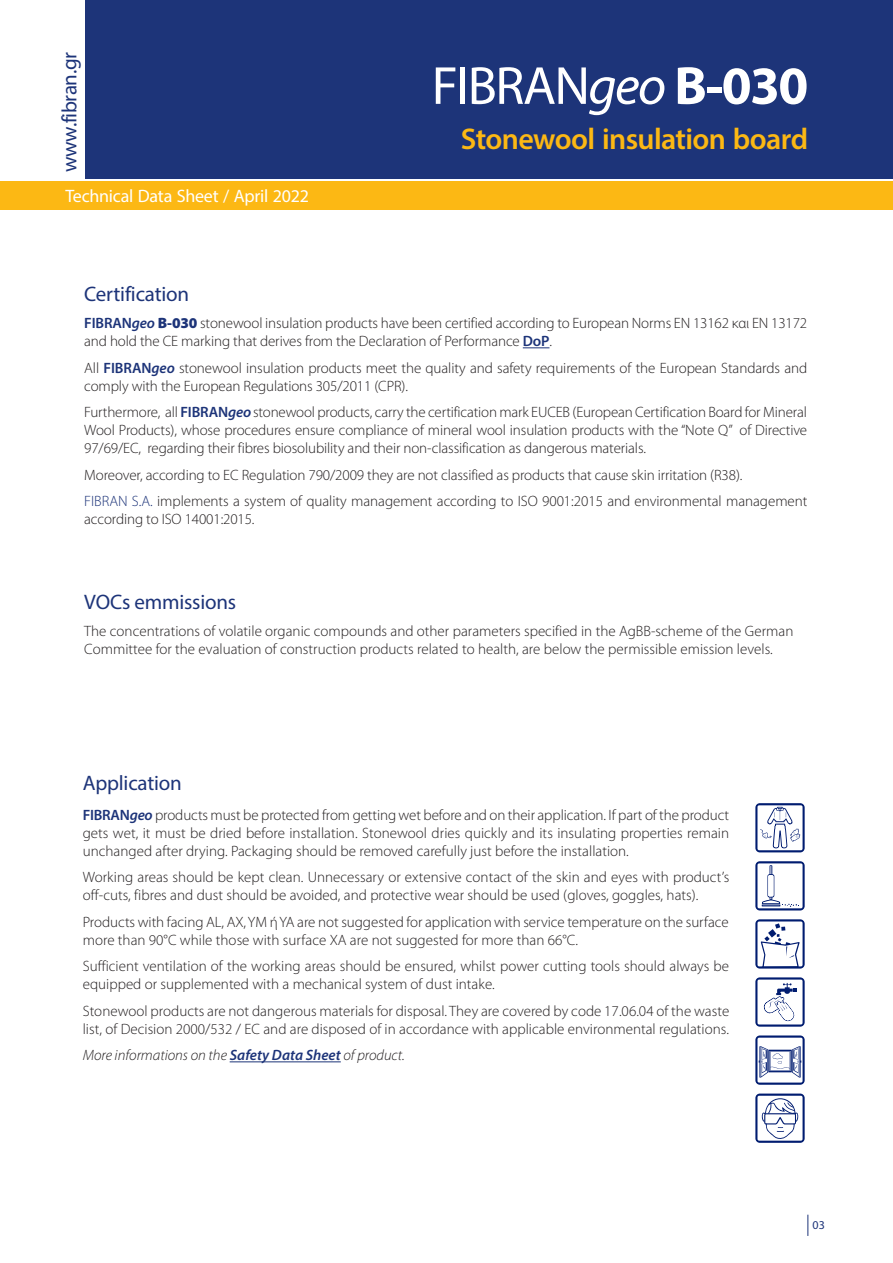
<style>
.page{position:relative;width:893px;height:1263px;background:#fff}
.page>*{position:absolute;margin:0;border:0;box-sizing:border-box;transform-origin:0 0}
.t1{font:54px "Myriad Pro";letter-spacing:-.03em;color:#fff}
.Privzeto{font:600 30px "Myriad Pro";letter-spacing:-.02em;color:#fcb814}
.Privzeto-2{font:21px "Myriad Pro";letter-spacing:-.01em;color:#1d3479}
.Privzeto-3{font:18px "Myriad Pro";letter-spacing:-.015em;color:#fff}
.t2{font:300 15px/18px "Myriad Pro";color:#231f20}
.t3{font:italic 300 15px "Myriad Pro";color:#231f20}
.t4{font:12px "Myriad Pro";color:#1d3479}
.s1{font-style:italic}
.s2{font-weight:700}
.s3{font-weight:600;color:#1d3479}
.s4{font-weight:600;font-style:italic;color:#1d3479}
.s5{font-weight:900;color:#1d3479}
.s6{color:#1d3479}
</style>
<div class="page">
<div style="left:85px;top:0;width:808px;height:179px;background:#1d3479"></div>
<div style="left:0;top:182px;width:893px;height:28px;background:#fcb814"></div>
<svg style="left:523px;top:347px;width:26px;height:1px"></svg>
<hr style="left:230px;top:1061px;width:111px;height:1px;background:#1d3479">
<svg style="left:807px;top:1215px;width:1px;height:21px"></svg>
<svg style="left:755px;top:1093px;width:50px;height:50px"></svg>
<svg style="left:755px;top:977px;width:50px;height:50px"></svg>
<svg style="left:755px;top:919px;width:50px;height:49px"></svg>
<svg style="left:755px;top:861px;width:50px;height:49px"></svg>
<svg style="left:755px;top:803px;width:50px;height:49px"></svg>
<svg style="left:755px;top:1035px;width:50px;height:50px"></svg>
<p class="Privzeto-2" style="left:57px;top:172px;width:121px;rotate:-90deg">www.fibran.gr</p>
<p class="Privzeto-3" style="left:66px;top:185px;width:245px">Technical Data Sheet / April 2022</p>
<p class="Privzeto-2" style="left:84px;top:281px;width:106px">Certification</p>
<p class="t1" style="left:432px;top:52px;width:378px">FIBRAN<span class="s1">geo</span> <span class="s2">B-030</span></p>
<p class="Privzeto" style="left:461px;top:120px;width:349px">Stonewool insulation board</p>
<p class="t2" style="left:84px;top:315px;width:724px"><span class="s3">FIBRAN</span><span class="s4">geo</span> <span class="s5">Β-030</span> stonewool insulation products have been certified according to European Norms ΕΝ 13162 και ΕΝ 13172 and hold the CE marking that derives from the Declaration of Performance <span class="s3">DoP</span>.</p>
<p class="t2" style="left:84px;top:359px;width:724px">All <span class="s3">FIBRAN</span><span class="s4">geo</span> stonewool insulation products meet the quality and safety requirements of the European Standards and comply with the European Regulations 305/2011 (CPR).</p>
<p class="t2" style="left:84px;top:404px;width:724px;text-align:justify">Furthermore, all <span class="s3">FIBRAN</span><span class="s4">geo</span> stonewool products, carry the certification mark EUCEB (European Certification Board for Mineral Wool Products), whose procedures ensure compliance of mineral wool insulation products with the “Note Q” of Directive 97/69/EC, regarding their fibres biosolubility and their non-classification as dangerous materials.</p>
<p class="t2" style="left:84px;top:466px;width:660px">Moreover, according to EC Regulation 790/2009 they are not classified as products that cause skin irritation (R38).</p>
<p class="t2" style="left:84px;top:493px;width:725px"><span class="s6">FIBRAN S.A.</span> implements a system of quality management according to ISO 9001:2015 and environmental management according to ISO 14001:2015.</p>
<p class="Privzeto-2" style="left:84px;top:588px;width:153px">VOCs emmissions</p>
<p class="t2" style="left:84px;top:622px;width:711px">The concentrations of volatile organic compounds and other parameters specified in the AgBB-scheme of the German<br>Committee for the evaluation of construction products related to health, are below the permissible emission levels.</p>
<p class="Privzeto-2" style="left:83px;top:770px;width:101px">Application</p>
<p class="t2" style="left:83px;top:806px;width:648px;text-align:justify"><span class="s3">FIBRAN</span><span class="s4">geo</span> products must be protected from getting wet before and on their application. If part of the product gets wet, it must be dried before installation. Stonewool dries quickly and its insulating properties remain unchanged after drying. Packaging should be removed carefully just before the installation.</p>
<p class="t2" style="left:83px;top:868px;width:648px">Working areas should be kept clean. Unnecessary or extensive contact of the skin and eyes with product’s off-cuts, fibres and dust should be avoided, and protective wear should be used (gloves, goggles, hats).</p>
<p class="t2" style="left:83px;top:913px;width:647px">Products with facing AL, AX, YM ή YA are not suggested for application with service temperature on the surface more than 90°C while those with surface XA are not suggested for more than 66°C.</p>
<p class="t2" style="left:83px;top:957px;width:648px">Sufficient ventilation of the working areas should be ensured, whilst power cutting tools should always be equipped or supplemented with a mechanical system of dust intake.</p>
<p class="t2" style="left:83px;top:1002px;width:648px">Stonewool products are not dangerous materials for disposal. They are covered by code 17.06.04 of the waste list, of Decision 2000/532 / EC and are disposed of in accordance with applicable environmental regulations.</p>
<p class="t3" style="left:83px;top:1047px;width:324px">More informations on the <span class="s3">Safety Data Sheet</span> of product.</p>
<p class="t4" style="left:812px;top:1217px;width:14px">03</p>
</div>
